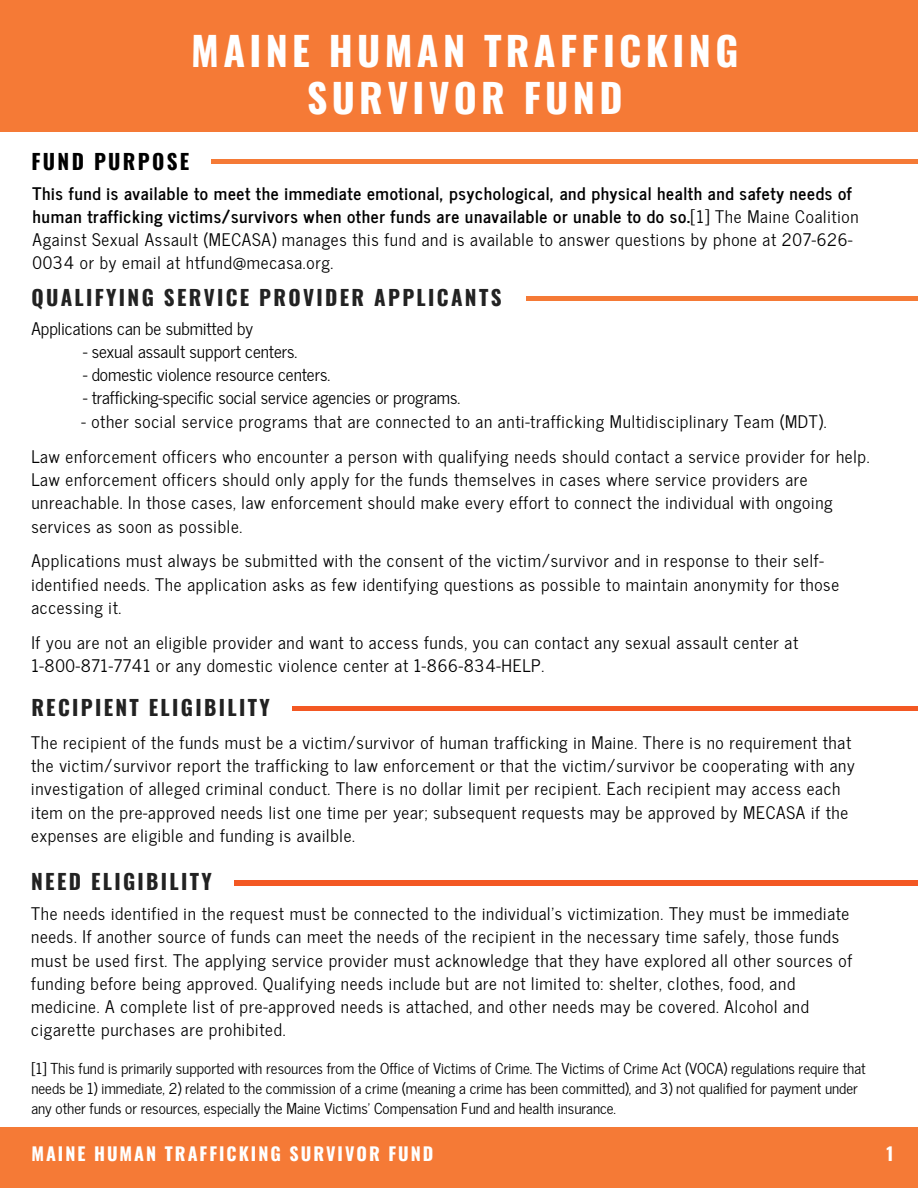
<style>
.page{position:relative;width:918px;height:1188px;background:#fff}
.page>*{position:absolute;margin:0;border:0;box-sizing:border-box;transform-origin:0 0}
.t1{font:700 39.45px/46.5px "Oswald";letter-spacing:.11em;color:#fff;text-align:center}
.t2{font:700 21px "Oswald";letter-spacing:.11em;color:#222}
.t3{font:700 21px "Oswald";letter-spacing:.11em;color:#000}
.t4{font:700 18px "Oswald";letter-spacing:.11em;color:#fff}
.t5{font:17.25px/23.2px "News Cycle";letter-spacing:.04em;color:#000}
.t6{font:700 17.25px/23.2px "News Cycle";letter-spacing:.04em;color:#000}
.t7{font:17.25px "News Cycle";color:#000}
.t8{font:15px/20.1px "News Cycle";color:#000}
.s1{font-weight:400}
</style>
<div class="page">
<div style="left:0;top:0;width:918px;height:131px;background:#f57a36"></div>
<div style="left:0;top:1127px;width:918px;height:61px;background:#f57a36"></div>
<div style="left:212px;top:159px;width:706px;height:5px;background:#f57a36"></div>
<div style="left:526px;top:296px;width:392px;height:5px;background:#f57a36"></div>
<div style="left:292px;top:706px;width:626px;height:5px;background:#f35823"></div>
<hr style="left:234px;top:881px;width:684px;height:4px;background:#f35823">
<h1 class="t1" style="left:191px;top:26px;width:549px">MAINE HUMAN TRAFFICKING<br>SURVIVOR FUND</h1>
<p class="t3" style="left:31px;top:145px;width:159px">FUND PURPOSE</p>
<p class="t6" style="left:33px;top:180px;width:828px">This fund is available to meet the immediate emotional, psychological, and physical health and safety needs of human trafficking victims/survivors when other funds are unavailable or unable to do so.<span class="s1">[1] The Maine Coalition Against Sexual Assault (MECASA) manages this fund and is available to answer questions by phone at 207-626- 0034 or by email at htfund@mecasa.org.</span></p>
<p class="t2" style="left:31px;top:281px;width:472px">QUALIFYING SERVICE PROVIDER APPLICANTS</p>
<p class="t7" style="left:31px;top:313px;width:223px">Applications can be submitted by</p>
<p class="t7" style="left:83px;top:336px;width:216px">- sexual assault support centers.</p>
<p class="t7" style="left:83px;top:360px;width:249px">- domestic violence resource centers.</p>
<p class="t7" style="left:83px;top:383px;width:379px">- trafficking-specific social service agencies or programs.</p>
<p class="t5" style="left:31px;top:403px;width:840px;line-height:35px;text-align:center">- other social service programs that are connected to an anti-trafficking Multidisciplinary Team (MDT).<br>Law enforcement officers who encounter a person with qualifying needs should contact a service provider for help.</p>
<p class="t5" style="left:31px;top:467px;width:803px">Law enforcement officers should only apply for the funds themselves in cases where service providers are unreachable. In those cases, law enforcement should make every effort to connect the individual with ongoing services as soon as possible.</p>
<p class="t5" style="left:31px;top:548px;width:809px">Applications must always be submitted with the consent of the victim/survivor and in response to their self&shy;identified needs. The application asks as few identifying questions as possible to maintain anonymity for those accessing it.</p>
<p class="t5" style="left:31px;top:630px;width:768px">If you are not an eligible provider and want to access funds, you can contact any sexual assault center at<br>1-800-871-7741 or any domestic violence center at 1-866-834-HELP.</p>
<p class="t2" style="left:31px;top:691px;width:240px">RECIPIENT ELIGIBILITY</p>
<p class="t5" style="left:31px;top:730px;width:825px">The recipient of the funds must be a victim/survivor of human trafficking in Maine. There is no requirement that the victim/survivor report the trafficking to law enforcement or that the victim/survivor be cooperating with any investigation of alleged criminal conduct. There is no dollar limit per recipient. Each recipient may access each item on the pre-approved needs list one time per year; subsequent requests may be approved by MECASA if the expenses are eligible and funding is availble.</p>
<p class="t2" style="left:31px;top:865px;width:182px">NEED ELIGIBILITY</p>
<p class="t5" style="left:31px;top:901px;width:823px">The needs identified in the request must be connected to the individual’s victimization. They must be immediate needs. If another source of funds can meet the needs of the recipient in the necessary time safely, those funds must be used first. The applying service provider must acknowledge that they have explored all other sources of funding before being approved. Qualifying needs include but are not limited to: shelter, clothes, food, and medicine. A complete list of pre-approved needs is attached, and other needs may be covered. Alcohol and cigarette purchases are prohibited.</p>
<p class="t8" style="left:31px;top:1057px;width:836px">[1] This fund is primarily supported with resources from the Office of Victims of Crime. The Victims of Crime Act (VOCA) regulations require that needs be 1) immediate, 2) related to the commission of a crime (meaning a crime has been committed), and 3) not qualified for payment under any other funds or resources, especially the Maine Victims' Compensation Fund and health insurance.</p>
<p class="t4" style="left:31px;top:1139px;width:404px">MAINE HUMAN TRAFFICKING SURVIVOR FUND</p>
<p class="t4" style="left:886px;top:1139px;width:8px">1</p>
</div>
